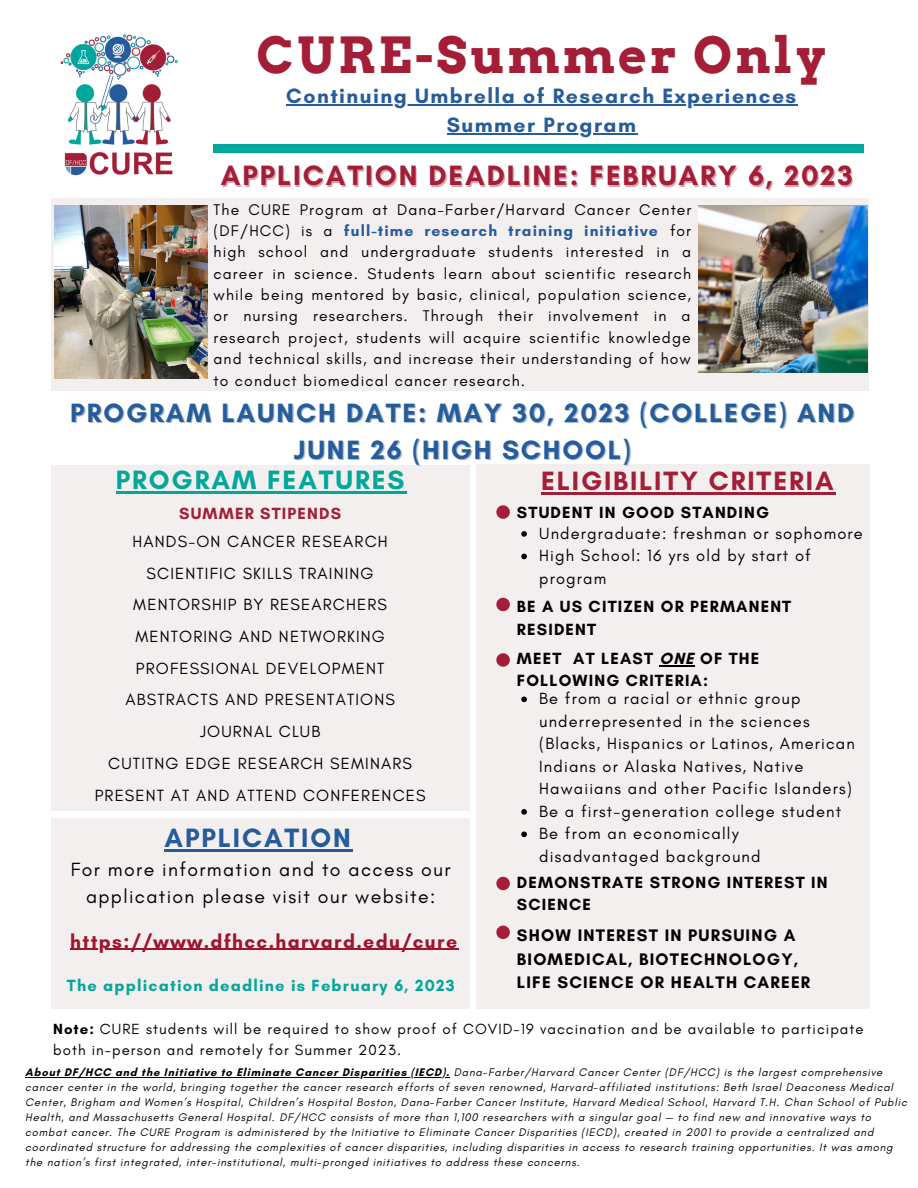
<style>
.page{position:relative;width:918px;height:1188px;background:#fff}
.page>*{position:absolute;margin:0;border:0;box-sizing:border-box;transform-origin:0 0}
.t1{font:700 49.8px "Arvo";letter-spacing:.06em;color:#a31e36}
.t2{font:700 28.5px "Glacial Indifference";letter-spacing:.07em;color:#a31e36}
.t3{font:700 27px/37.2px "Glacial Indifference";letter-spacing:.07em;color:#275c9a;text-align:center}
.t4{font:700 27px "Glacial Indifference";letter-spacing:.07em;color:#a21f37}
.t5{font:700 27px "Glacial Indifference";letter-spacing:.07em;color:#01a89a}
.t6{font:700 21.15px/29.2px "Glacial Indifference";letter-spacing:.07em;color:#275c9a;text-align:center}
.t7{font:19.5px/27px "Glacial Indifference";letter-spacing:.07em;color:#000;text-align:center}
.t8{font:700 19.5px "Glacial Indifference";letter-spacing:.07em;color:#9f132d}
.t9{font:700 16.95px/23.2px "Glacial Indifference";letter-spacing:.07em;color:#000}
.t10{font:16.5px/22.5px "Glacial Indifference";letter-spacing:.07em;color:#000}
.t11{font:700 16.5px/22.5px "Glacial Indifference";letter-spacing:.07em;color:#000}
.t12{font:700 16.5px "Glacial Indifference";letter-spacing:.07em;color:#01a89a}
.t13{font:700 16.5px "Glacial Indifference";letter-spacing:.07em;color:#a21f37}
.t14{font:15.75px/21.3px "Glacial Indifference";letter-spacing:.07em;color:#000;text-align:justify}
.t15{font:15px/20.2px "Glacial Indifference";letter-spacing:.07em;color:#000}
.t16{font:italic 11.25px/15px "Glacial Indifference";letter-spacing:.07em;color:#000}
.s1{font-weight:700;color:#275c9a}
.s2{font-weight:700}
.s3{font-weight:700;font-style:normal}
</style>
<div class="page">
<div style="left:214px;top:144px;width:650px;height:9px;background:#01a89a"></div>
<div style="left:51px;top:198px;width:818px;height:193px;background:#f4efef"></div>
<div style="left:476px;top:464px;width:394px;height:544px;background:#f4efef"></div>
<div style="left:496px;top:505px;width:14px;height:14px;background:#a31e36;border-radius:50%"></div>
<div style="left:51px;top:465px;width:419px;height:345px;background:#f4efef"></div>
<img style="left:60px;top:34px;width:118px;height:142px">
<div style="left:51px;top:818px;width:419px;height:190px;background:#f4efef"></div>
<div style="left:496px;top:653px;width:14px;height:14px;background:#a31e36;border-radius:50%"></div>
<div style="left:496px;top:877px;width:14px;height:13px;background:#a31e36;border-radius:50%"></div>
<div style="left:496px;top:926px;width:14px;height:13px;background:#a31e36;border-radius:50%"></div>
<div style="left:496px;top:598px;width:14px;height:13px;background:#a31e36;border-radius:50%"></div>
<img style="left:55px;top:205px;width:153px;height:173px">
<img style="left:698px;top:205px;width:169px;height:168px">
<hr style="left:286px;top:104px;width:512px;height:1px;background:#275c9a">
<hr style="left:447px;top:133px;width:190px;height:2px;background:#275c9a">
<hr style="left:116px;top:492px;width:290px;height:2px;background:#01a89a">
<hr style="left:541px;top:493px;width:295px;height:2px;background:#a21f37">
<svg style="left:521px;top:531px;width:6px;height:6px"></svg>
<svg style="left:521px;top:554px;width:6px;height:5px"></svg>
<hr style="left:660px;top:665px;width:35px;height:1px;background:#000">
<svg style="left:521px;top:697px;width:6px;height:5px"></svg>
<svg style="left:521px;top:809px;width:6px;height:6px"></svg>
<svg style="left:521px;top:832px;width:6px;height:5px"></svg>
<hr style="left:25px;top:1077px;width:425px;height:1px;background:#000">
<hr style="left:165px;top:849px;width:188px;height:2px;background:#275c9a">
<hr style="left:70px;top:949px;width:389px;height:1px;background:#9f132d">
<h1 class="t1" style="left:257px;top:25px;width:571px">CURE-Summer Only</h1>
<h3 class="t6" style="left:286px;top:81px;width:512px">Continuing Umbrella of Research Experiences<br>Summer Program</h3>
<h2 class="t2" style="left:221px;top:158px;width:633px">APPLICATION DEADLINE: FEBRUARY 6, 2023</h2>
<p class="t14" style="left:214px;top:198px;width:479px">The CURE Program at Dana-Farber/Harvard Cancer Center (DF/HCC) is a <span class="s1">full-time research training initiative</span> for high school and undergraduate students interested in a career in science. Students learn about scientific research while being mentored by basic, clinical, population science, or nursing researchers. Through their involvement in a research project, students will acquire scientific knowledge and technical skills, and increase their understanding of how to conduct biomedical cancer research.</p>
<h3 class="t3" style="left:70px;top:394px;width:786px">PROGRAM LAUNCH DATE: MAY 30, 2023 (COLLEGE) AND<br>JUNE 26 (HIGH SCHOOL)</h3>
<h3 class="t5" style="left:116px;top:464px;width:290px">PROGRAM FEATURES</h3>
<h3 class="t13" style="left:179px;top:503px;width:163px">SUMMER STIPENDS</h3>
<h3 class="t10" style="left:133px;top:530px;width:257px">HANDS-ON CANCER RESEARCH</h3>
<h3 class="t10" style="left:147px;top:561px;width:229px">SCIENTIFIC SKILLS TRAINING</h3>
<h3 class="t10" style="left:133px;top:593px;width:255px">MENTORSHIP BY RESEARCHERS</h3>
<h3 class="t10" style="left:135px;top:625px;width:251px">MENTORING AND NETWORKING</h3>
<h3 class="t10" style="left:136px;top:657px;width:250px">PROFESSIONAL DEVELOPMENT</h3>
<h3 class="t10" style="left:125px;top:688px;width:271px">ABSTRACTS AND PRESENTATIONS</h3>
<h3 class="t10" style="left:108px;top:716px;width:305px;line-height:31.7px;text-align:center">JOURNAL CLUB<br>CUTITNG EDGE RESEARCH SEMINARS</h3>
<h3 class="t10" style="left:95px;top:784px;width:332px">PRESENT AT AND ATTEND CONFERENCES</h3>
<h3 class="t3" style="left:165px;top:819px;width:188px">APPLICATION</h3>
<h3 class="t7" style="left:71px;top:855px;width:381px">For more information and to access our application please visit our website:</h3>
<h3 class="t8" style="left:70px;top:929px;width:388px">https://www.dfhcc.harvard.edu/cure</h3>
<h3 class="t12" style="left:67px;top:976px;width:389px">The application deadline is February 6, 2023</h3>
<h3 class="t4" style="left:541px;top:465px;width:294px">ELIGIBILITY CRITERIA</h3>
<h3 class="t11" style="left:517px;top:500px;width:254px">STUDENT IN GOOD STANDING</h3>
<h3 class="t10" style="left:539px;top:522px;width:325px">Undergraduate: freshman or sophomore<br>High School: 16 yrs old by start of program</h3>
<h3 class="t11" style="left:517px;top:595px;width:276px">BE A US CITIZEN OR PERMANENT<br>RESIDENT</h3>
<h3 class="t11" style="left:517px;top:647px;width:244px">MEET AT LEAST ONE OF THE<br>FOLLOWING CRITERIA:</h3>
<p class="t10" style="left:539px;top:687px;width:317px">Be from a racial or ethnic group underrepresented in the sciences (Blacks, Hispanics or Latinos, American Indians or Alaska Natives, Native Hawaiians and other Pacific Islanders)<br>Be a first-generation college student Be from an economically disadvantaged background</p>
<h3 class="t11" style="left:517px;top:871px;width:312px">DEMONSTRATE STRONG INTEREST IN<br>SCIENCE</h3>
<h3 class="t9" style="left:517px;top:924px;width:295px">SHOW INTEREST IN PURSUING A<br>BIOMEDICAL, BIOTECHNOLOGY,<br>LIFE SCIENCE OR HEALTH CAREER</h3>
<h3 class="t15" style="left:53px;top:1019px;width:812px"><span class="s2">Note:</span> CURE students will be required to show proof of COVID-19 vaccination and be available to participate both in-person and remotely for Summer 2023.</h3>
<p class="t16" style="left:25px;top:1064px;width:883px"><span class="s3">About DF/HCC and the Initiative to Eliminate Cancer Disparities (IECD).</span> Dana-Farber/Harvard Cancer Center (DF/HCC) is the largest comprehensive cancer center in the world, bringing together the cancer research efforts of seven renowned, Harvard-affiliated institutions: Beth Israel Deaconess Medical Center, Brigham and Women’s Hospital, Children’s Hospital Boston, Dana-Farber Cancer Institute, Harvard Medical School, Harvard T.H. Chan School of Public Health, and Massachusetts General Hospital. DF/HCC consists of more than 1,100 researchers with a singular goal — to find new and innovative ways to combat cancer. The CURE Program is administered by the Initiative to Eliminate Cancer Disparities (IECD), created in 2001 to provide a centralized and coordinated structure for addressing the complexities of cancer disparities, including disparities in access to research training opportunities. It was among the nation’s first integrated, inter-institutional, multi-pronged initiatives to address these concerns.</p>
</div>
